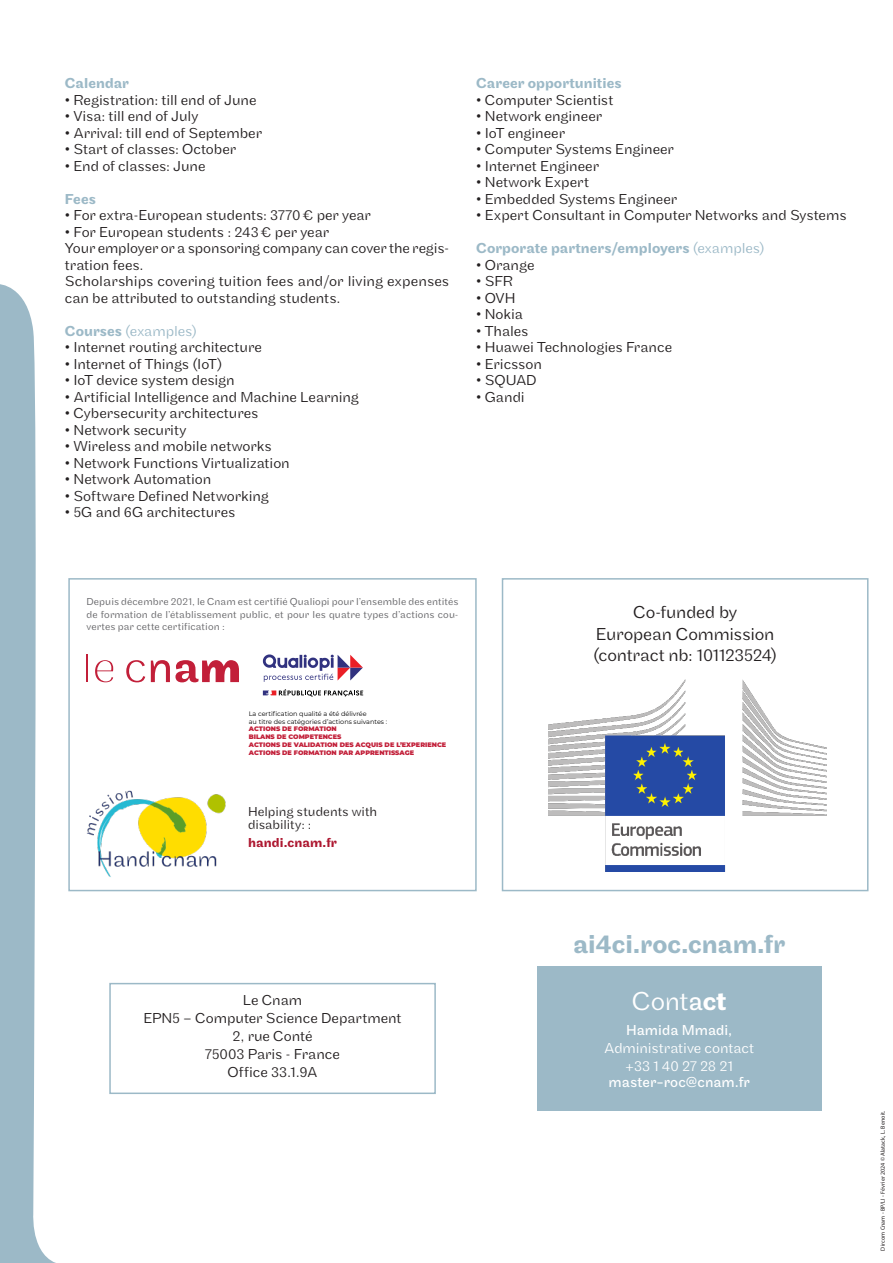
<style>
.page{position:relative;width:893px;height:1263px;background:#fff}
.page>*{position:absolute;margin:0;border:0;box-sizing:border-box;transform-origin:0 0}
.t1{font:500 27px "Maple";letter-spacing:-.005em;color:#9cb9c7}
.titre{font:300 27px "Maple";color:#fff}
.t2{font:300 18px "Maple";letter-spacing:-.01em;color:#231f20}
.texte{font:300 15px/16.5px "Maple";color:#231f20}
.Texte_courant{font:500 15px "Maple";letter-spacing:.005em;color:#9cb9c7}
.texte-2{font:300 15px "Maple";letter-spacing:-.005em;color:#fff}
.texte-3{font:15px "Maple";color:#fff}
.Texte_courant-2{font:300 15px "Maple";letter-spacing:-.005em;color:#9cb9c7}
.Texte_courant-3{font:300 13.5px/13.5px "Maple";color:#231f20}
.Texte_courant-4{font:500 13.5px "Maple";letter-spacing:.005em;color:#ad1730}
.t3{font:300 10.5px/12.6px "Maple";letter-spacing:.01em;color:#636366;text-align:justify}
.t4{font:900 6.45px/7.8px "Montserrat";color:#c21f39}
.t5{font:6px "Myriad Pro";letter-spacing:.015em;color:#231f20}
.s1{font-weight:500}
.s2{font-weight:300}
.s3{font-weight:400;color:#000001}
.s4{font-weight:400}
.s5{font-weight:700}
</style>
<div class="page">
<svg style="left:0;top:284px;width:56px;height:979px;fill:#9cb9c7"></svg>
<div style="left:537px;top:966px;width:284px;height:144px;background:#9cb9c7"></div>
<div style="left:109px;top:983px;width:327px;height:111px;border:2px solid #9cb9c7"></div>
<img style="left:87px;top:790px;width:138px;height:87px">
<svg style="left:95px;top:660px;width:18px;height:22px"></svg>
<hr style="left:86px;top:654px;width:2px;height:28px;background:#c21f39">
<svg style="left:126px;top:660px;width:19px;height:22px"></svg>
<svg style="left:151px;top:660px;width:88px;height:22px"></svg>
<svg style="left:263px;top:654px;width:100px;height:28px"></svg>
<svg style="left:263px;top:689px;width:100px;height:8px"></svg>
<div style="left:68px;top:578px;width:409px;height:313px;border:2px solid #9cb9c7"></div>
<img style="left:549px;top:679px;width:277px;height:193px">
<div style="left:502px;top:578px;width:366px;height:313px;border:2px solid #9cb9c7"></div>
<p class="Texte_courant" style="left:65px;top:75px;width:66px">Calendar</p>
<p class="texte" style="left:65px;top:92px;width:193px">• Registration: till end of June</p>
<p class="texte" style="left:65px;top:108px;width:135px">• Visa: till end of July</p>
<p class="texte" style="left:65px;top:125px;width:199px">• Arrival: till end of September</p>
<p class="texte" style="left:65px;top:141px;width:173px">• Start of classes: October</p>
<p class="texte" style="left:65px;top:158px;width:142px">• End of classes: June</p>
<p class="Texte_courant" style="left:65px;top:190px;width:32px">Fees</p>
<p class="texte" style="left:65px;top:207px;width:308px">• For extra-European students: 3770€ per year</p>
<p class="texte" style="left:65px;top:224px;width:266px">• For European students : 243€ per year</p>
<p class="texte" style="left:65px;top:240px;width:386px">Your employer or a sponsoring company can cover the regis&shy;tration fees.</p>
<p class="texte" style="left:65px;top:273px;width:386px">Scholarships covering tuition fees and/or living expenses can be attributed to outstanding students.</p>
<p class="Texte_courant-2" style="left:65px;top:322px;width:134px"><span class="s1">Courses</span> (examples)</p>
<p class="texte" style="left:65px;top:339px;width:198px">• Internet routing architecture</p>
<p class="texte" style="left:65px;top:356px;width:159px">• Internet of Things (IoT)</p>
<p class="texte" style="left:65px;top:372px;width:171px">• IoT device system design</p>
<p class="texte" style="left:65px;top:389px;width:296px">• Artificial Intelligence and Machine Learning</p>
<p class="texte" style="left:65px;top:405px;width:195px">• Cybersecurity architectures</p>
<p class="texte" style="left:65px;top:422px;width:123px">• Network security</p>
<p class="texte" style="left:65px;top:438px;width:208px">• Wireless and mobile networks</p>
<p class="texte" style="left:65px;top:455px;width:226px">• Network Functions Virtualization</p>
<p class="texte" style="left:65px;top:471px;width:148px">• Network Automation</p>
<p class="texte" style="left:65px;top:488px;width:205px">• Software Defined Networking</p>
<p class="texte" style="left:65px;top:504px;width:172px">• 5G and 6G architectures</p>
<p class="Texte_courant" style="left:476px;top:75px;width:147px">Career opportunities</p>
<p class="texte" style="left:476px;top:92px;width:139px">• Computer Scientist</p>
<p class="texte" style="left:476px;top:108px;width:127px">• Network engineer</p>
<p class="texte" style="left:476px;top:125px;width:90px">• IoT engineer</p>
<p class="texte" style="left:476px;top:141px;width:199px">• Computer Systems Engineer</p>
<p class="texte" style="left:476px;top:158px;width:124px">• Internet Engineer</p>
<p class="texte" style="left:476px;top:174px;width:114px">• Network Expert</p>
<p class="texte" style="left:476px;top:191px;width:203px">• Embedded Systems Engineer</p>
<p class="texte" style="left:476px;top:207px;width:372px">• Expert Consultant in Computer Networks and Systems</p>
<p class="Texte_courant" style="left:476px;top:240px;width:290px">Corporate partners/employers <span class="s2">(examples)</span></p>
<p class="texte" style="left:476px;top:257px;width:60px">• Orange</p>
<p class="texte" style="left:476px;top:273px;width:38px">• SFR</p>
<p class="texte" style="left:476px;top:290px;width:41px">• OVH</p>
<p class="texte" style="left:476px;top:306px;width:48px">• Nokia</p>
<p class="texte" style="left:476px;top:323px;width:54px">• Thales</p>
<p class="texte" style="left:476px;top:339px;width:197px">• Huawei Technologies France</p>
<p class="texte" style="left:476px;top:356px;width:67px">• Ericsson</p>
<p class="texte" style="left:476px;top:372px;width:62px">• SQUAD</p>
<p class="texte" style="left:476px;top:389px;width:50px">• Gandi</p>
<p class="t3" style="left:86px;top:595px;width:374px">Depuis décembre 2021, le Cnam est certifié Qualiopi pour l’ensemble des entités de formation de l’établissement public, et pour les quatre types d’actions cou&shy;vertes par cette certification :</p>
<p class="t4" style="left:249px;top:709px;width:199px"><span class="s3">La certification qualité a été délivrée<br>au titre des catégories d’actions suivantes :<br></span>ACTIONS DE FORMATION<br>BILANS DE COMPETENCES<br>ACTIONS DE VALIDATION DES ACQUIS DE L’EXPERIENCE ACTIONS DE FORMATION PAR APPRENTISSAGE</p>
<p class="Texte_courant-3" style="left:248px;top:805px;width:131px">Helping students with disability: :</p>
<p class="Texte_courant-4" style="left:248px;top:835px;width:91px">handi.cnam.fr</p>
<p class="t2" style="left:633px;top:602px;width:105px">Co-funded by</p>
<p class="t2" style="left:596px;top:623px;width:180px">European Commission</p>
<p class="t2" style="left:593px;top:645px;width:185px">(contract nb: 101123524)</p>
<p class="texte" style="left:243px;top:992px;width:61px">Le Cnam</p>
<p class="texte" style="left:143px;top:1010px;width:260px">EPN5 – Computer Science Department</p>
<p class="texte" style="left:233px;top:1028px;width:81px">2, rue Conté</p>
<p class="texte" style="left:205px;top:1046px;width:136px">75003 Paris - France</p>
<p class="texte" style="left:227px;top:1064px;width:92px">Office 33.1.9A</p>
<p class="t1" style="left:573px;top:928px;width:214px">ai4ci.roc.cnam.fr</p>
<p class="titre" style="left:632px;top:985px;width:96px">Cont<span class="s4">a</span><span class="s1">c</span><span class="s5">t</span></p>
<p class="texte-3" style="left:626px;top:1021px;width:108px">Hamida Mmadi,</p>
<p class="texte-2" style="left:604px;top:1039px;width:152px">Administrative contact</p>
<p class="texte-2" style="left:625px;top:1057px;width:109px">+33 1 40 27 28 21</p>
<p class="texte-3" style="left:608px;top:1074px;width:143px">master-roc@cnam.fr</p>
<p class="t5" style="left:879px;top:1250px;width:141px;rotate:-90deg">Dircom Cnam - BP/LI - Février 2024 © Alatack, L. Benoit.</p>
</div>
